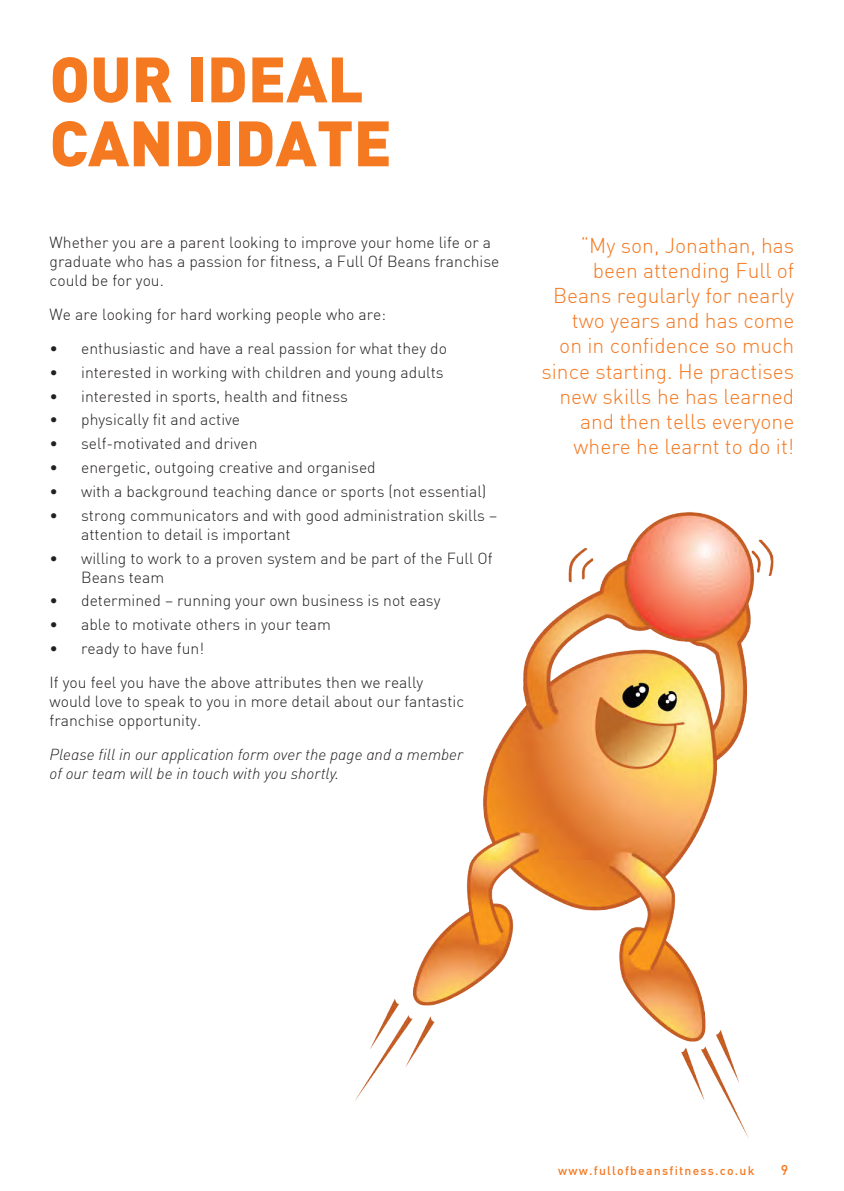
<style>
.page{position:relative;width:844px;height:1191px;background:#fff}
.page>*{position:absolute;margin:0;border:0;box-sizing:border-box;transform-origin:0 0}
.t1{font:900 63px "DIN";color:#f47921}
.t2{font:300 21px/25.2px "DIN";color:#f47921;text-align:right}
.t3{font:300 15.75px/18.9px "DIN";color:#231f20}
.t4{font:15.75px/18.9px "DIN Light Italic Alt";color:#231f20}
.t5{font:500 14px "DIN";color:#f47921}
.t6{font:500 12.25px "DIN";letter-spacing:.1em;color:#f47921}
</style>
<div class="page">
<img style="left:355px;top:512px;width:419px;height:625px">
<p class="t1" style="left:50px;top:37px;width:315px">OUR IDEAL</p>
<p class="t1" style="left:50px;top:101px;width:344px">CANDIDATE</p>
<p class="t3" style="left:50px;top:233px;width:451px">Whether you are a parent looking to improve your home life or a graduate who has a passion for fitness, a Full Of Beans franchise could be for you.</p>
<p class="t3" style="left:50px;top:305px;width:338px">We are looking for hard working people who are:</p>
<p class="t3" style="left:50px;top:338px;width:399px">• enthusiastic and have a real passion for what they do</p>
<p class="t3" style="left:50px;top:362px;width:395px">• interested in working with children and young adults</p>
<p class="t3" style="left:50px;top:386px;width:300px">• interested in sports, health and fitness</p>
<p class="t3" style="left:50px;top:410px;width:192px">• physically fit and active</p>
<p class="t3" style="left:50px;top:434px;width:209px">• self-motivated and driven</p>
<p class="t3" style="left:50px;top:458px;width:327px">• energetic, outgoing creative and organised</p>
<p class="t3" style="left:50px;top:482px;width:438px">• with a background teaching dance or sports (not essential)</p>
<p class="t3" style="left:81px;top:505px;width:417px;text-indent:-32px">• strong communicators and with good administration skills – attention to detail is important</p>
<p class="t3" style="left:81px;top:548px;width:413px;text-indent:-32px">• willing to work to a proven system and be part of the Full Of<br>Beans team</p>
<p class="t3" style="left:50px;top:591px;width:392px">• determined – running your own business is not easy</p>
<p class="t3" style="left:50px;top:615px;width:283px">• able to motivate others in your team</p>
<p class="t3" style="left:50px;top:639px;width:156px">• ready to have fun!</p>
<p class="t3" style="left:50px;top:672px;width:416px">If you feel you have the above attributes then we really would love to speak to you in more detail about our fantastic franchise opportunity.</p>
<p class="t4" style="left:50px;top:744px;width:415px">Please fill in our application form over the page and a member of our team will be in touch with you shortly.</p>
<p class="t2" style="left:541px;top:232px;width:254px">“My son, Jonathan, has been attending Full of<br>Beans regularly for nearly two years and has come<br>on in confidence so much since starting. He practises new skills he has learned and then tells everyone where he learnt to do it!</p>
<p class="t6" style="left:558px;top:1163px;width:198px">www.fullofbeansfitness.co.uk</p>
<p class="t5" style="left:780px;top:1161px;width:9px">9</p>
</div>
